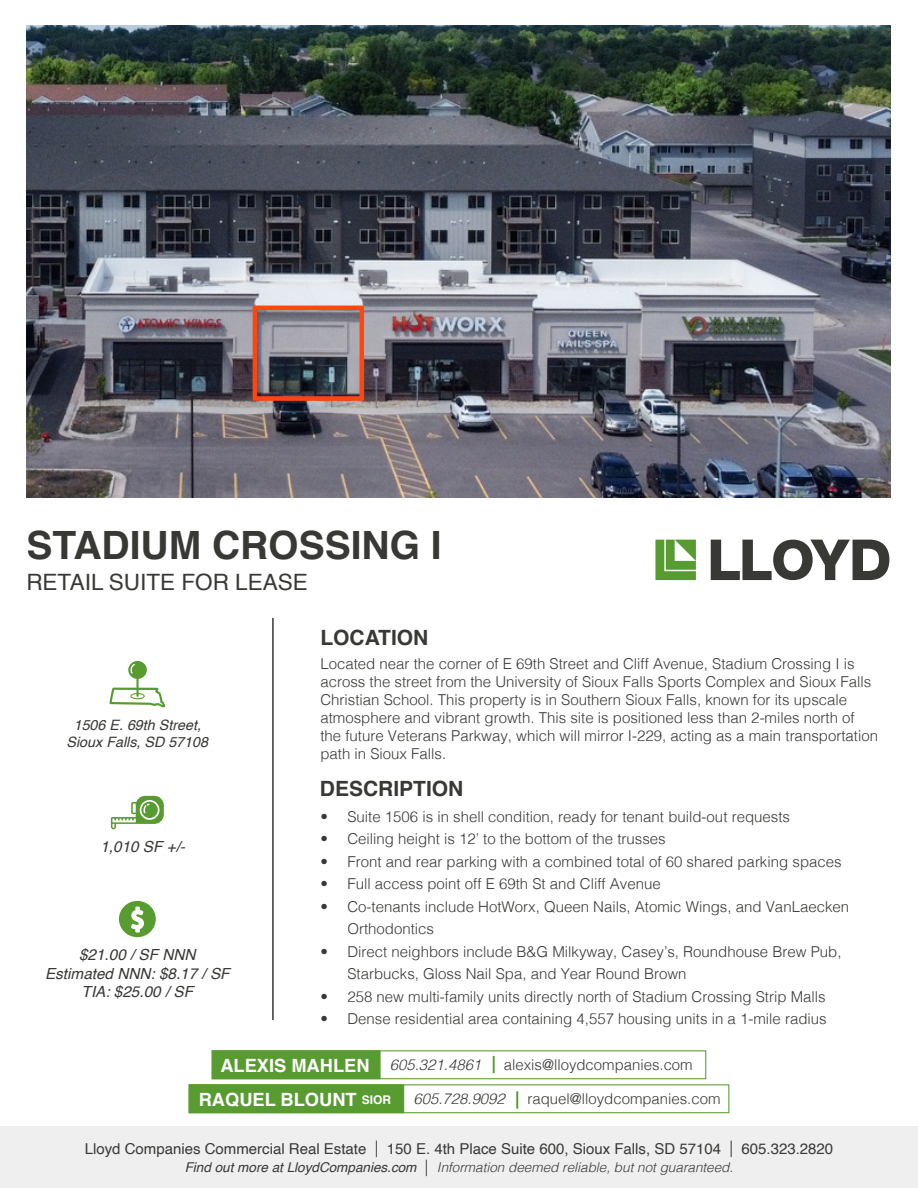
<style>
.page{position:relative;width:918px;height:1188px;background:#fff}
.page>*{position:absolute;margin:0;border:0;box-sizing:border-box;transform-origin:0 0}
.t1{font:700 39px "Helvetica";color:#383935}
.t2{font:22.5px "Helvetica";color:#383935}
.t3{font:700 21px "Helvetica";color:#383935}
.t4{font:700 18.3px "Helvetica";color:#fff}
.t5{font:italic 15.3px "Helvetica";color:#383935}
.t6{font:300 15px/18px "Helvetica";color:#383935}
.t7{font:15px "Helvetica";color:#373a36}
.t8{font:italic 14.25px "Helvetica";color:#383935}
.t9{font:italic 300 13.5px "Helvetica";color:#373a36}
.s1{font-style:italic}
.s2{font-style:italic;color:#589b31}
.s3{font-size:12px}
.s4{font-weight:300;font-size:16.5px}
.s5{font-weight:400}
.s6{font-style:normal;font-size:16.5px}
</style>
<div class="page">
<div style="left:0;top:1126px;width:918px;height:62px;background:#efefef"></div>
<svg style="left:111px;top:796px;width:53px;height:33px"></svg>
<svg style="left:119px;top:901px;width:37px;height:36px"></svg>
<svg style="left:109px;top:661px;width:56px;height:46px"></svg>
<svg style="left:655px;top:540px;width:41px;height:40px;background:#7aaf5b"></svg>
<svg style="left:711px;top:540px;width:178px;height:40px"></svg>
<hr style="left:272px;top:618px;width:2px;height:402px;background:#383935">
<div style="left:189px;top:1084px;width:540px;height:29px;border:1px solid #589b31"></div>
<div style="left:189px;top:1084px;width:215px;height:29px;background:#589b31;border:1px solid #589b31"></div>
<div style="left:212px;top:1050px;width:494px;height:29px;border:1px solid #589b31"></div>
<div style="left:212px;top:1050px;width:169px;height:29px;background:#589b31;border:1px solid #589b31"></div>
<img style="left:26px;top:26px;width:864px;height:472px">
<div style="left:253px;top:306px;width:111px;height:95px;border:4px solid #ff460f"></div>
<p class="t1" style="left:26px;top:514px;width:417px">STADIUM CROSSING I</p>
<p class="t2" style="left:26px;top:565px;width:283px">RETAIL SUITE FOR LEASE</p>
<p class="t8" style="left:74px;top:714px;width:129px">1506 E. 69th Street,</p>
<p class="t8" style="left:67px;top:731px;width:143px">Sioux Falls, SD 57108</p>
<p class="t5" style="left:100px;top:835px;width:86px">1,010 SF +/-</p>
<p class="t5" style="left:79px;top:943px;width:118px">$21.00 / SF NNN</p>
<p class="t5" style="left:45px;top:961px;width:186px">Estimated NNN: $8.17 / SF</p>
<p class="t5" style="left:82px;top:980px;width:113px">TIA: $25.00 / SF</p>
<p class="t3" style="left:320px;top:620px;width:110px">LOCATION</p>
<p class="t6" style="left:320px;top:654px;width:559px">Located near the corner of E 69th Street and Cliff Avenue, Stadium Crossing I is across the street from the University of Sioux Falls Sports Complex and Sioux Falls Christian School. This property is in Southern Sioux Falls, known for its upscale atmosphere and vibrant growth. This site is positioned less than 2-miles north of the future Veterans Parkway, which will mirror I-229, acting as a main transportation path in Sioux Falls.</p>
<p class="t3" style="left:320px;top:772px;width:145px">DESCRIPTION</p>
<p class="t6" style="left:320px;top:807px;width:471px">• Suite 1506 is in shell condition, ready for tenant build-out requests</p>
<p class="t6" style="left:320px;top:829px;width:347px">• Ceiling height is 12’ to the bottom of the trusses</p>
<p class="t6" style="left:320px;top:852px;width:523px">• Front and rear parking with a combined total of 60 shared parking spaces</p>
<p class="t6" style="left:320px;top:874px;width:342px">• Full access point off E 69th St and Cliff Avenue</p>
<p class="t6" style="left:347px;top:894px;width:503px;line-height:22.5px;text-indent:-27px">• Co-tenants include HotWorx, Queen Nails, Atomic Wings, and VanLaecken<br>Orthodontics</p>
<p class="t6" style="left:347px;top:939px;width:496px;line-height:22.5px;text-indent:-27px">• Direct neighbors include B&amp;G Milkyway, Casey’s, Roundhouse Brew Pub,<br>Starbucks, Gloss Nail Spa, and Year Round Brown</p>
<p class="t6" style="left:320px;top:987px;width:507px">• 258 new multi-family units directly north of Stadium Crossing Strip Malls</p>
<p class="t6" style="left:320px;top:1009px;width:508px">• Dense residential area containing 4,557 housing units in a 1-mile radius</p>
<p class="t4" style="left:220px;top:1050px;width:151px">ALEXIS MAHLEN</p>
<p class="t6" style="left:390px;top:1055px;width:304px"><span class="s1">605.321.4861</span> <span class="s2">|</span> alexis@lloydcompanies.com</p>
<p class="t4" style="left:199px;top:1085px;width:194px">RAQUEL BLOUNT <span class="s3">SIOR</span></p>
<p class="t6" style="left:414px;top:1089px;width:309px"><span class="s1">605.728.9092</span> <span class="s2">|</span> raquel@lloydcompanies.com</p>
<p class="t7" style="left:85px;top:1137px;width:750px">Lloyd Companies Commercial Real Estate <span class="s4">|</span> 150 E. 4th Place Suite 600, Sioux Falls, SD 57104 <span class="s4">|</span> 605.323.2820</p>
<p class="t9" style="left:185px;top:1156px;width:550px"><span class="s5">Find out more at LloydCompanies.com</span> <span class="s6">|</span> Information deemed reliable, but not guaranteed.</p>
</div>
